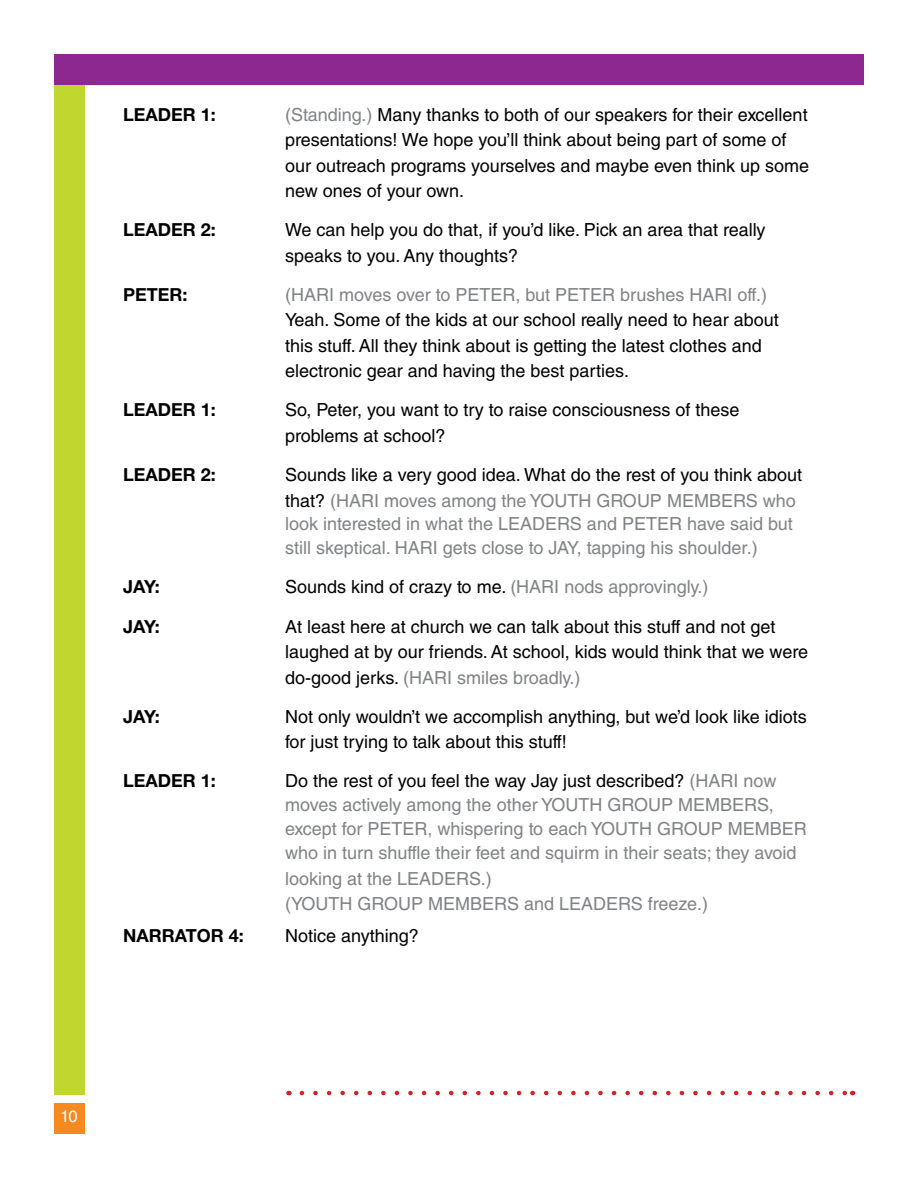
<style>
.page{position:relative;width:918px;height:1188px;background:#fff}
.page>*{position:absolute;margin:0;border:0;box-sizing:border-box;transform-origin:0 0}
.t1{font:18px/25.5px "Helvetica LT Std";color:#000}
.t2{font:18px/24.6px "Helvetica LT Std";color:#808285}
.t3{font:700 18px "Helvetica Neue LT Std";color:#000}
.t4{font:16.5px "Helvetica LT Std";color:#fff}
.s1{color:#808285}
.s2{color:#000}
</style>
<div class="page">
<div style="left:54px;top:1104px;width:30px;height:30px;background:#f6891f"></div>
<svg style="left:302px;top:1091px;width:543px;height:4px"></svg>
<div style="left:54px;top:84px;width:30px;height:1011px;background:#c1d72f"></div>
<div style="left:54px;top:54px;width:810px;height:30px;background:#8d2890"></div>
<p class="t3" style="left:123px;top:103px;width:94px">LEADER 1:</p>
<p class="t1" style="left:285px;top:102px;width:526px"><span class="s1">(Standing.)</span> Many thanks to both of our speakers for their excellent presentations! We hope you’ll think about being part of some of our outreach programs yourselves and maybe even think up some new ones of your own.</p>
<p class="t3" style="left:123px;top:219px;width:94px">LEADER 2:</p>
<p class="t1" style="left:285px;top:217px;width:482px">We can help you do that, if you’d like. Pick an area that really speaks to you. Any thoughts?</p>
<p class="t3" style="left:123px;top:283px;width:66px">PETER:</p>
<p class="t2" style="left:285px;top:282px;width:484px">(HARI moves over to PETER, but PETER brushes HARI off.)</p>
<p class="t1" style="left:285px;top:307px;width:495px">Yeah. Some of the kids at our school really need to hear about this stuff. All they think about is getting the latest clothes and electronic gear and having the best parties.</p>
<p class="t3" style="left:123px;top:399px;width:94px">LEADER 1:</p>
<p class="t1" style="left:285px;top:397px;width:456px">So, Peter, you want to try to raise consciousness of these problems at school?</p>
<p class="t3" style="left:123px;top:463px;width:94px">LEADER 2:</p>
<p class="t2" style="left:285px;top:462px;width:519px"><span class="s2">Sounds like a very good idea. What do the rest of you think about that?</span> (HARI moves among the YOUTH GROUP MEMBERS who look interested in what the LEADERS and PETER have said but still skeptical. HARI gets close to JAY, tapping his shoulder.)</p>
<p class="t3" style="left:123px;top:576px;width:38px">JAY:</p>
<p class="t1" style="left:285px;top:574px;width:425px">Sounds kind of crazy to me. <span class="s1">(HARI nods approvingly.)</span></p>
<p class="t3" style="left:123px;top:615px;width:38px">JAY:</p>
<p class="t1" style="left:285px;top:613px;width:525px">At least here at church we can talk about this stuff and not get laughed at by our friends. At school, kids would think that we were do-good jerks. <span class="s1">(HARI smiles broadly.)</span></p>
<p class="t3" style="left:123px;top:705px;width:38px">JAY:</p>
<p class="t1" style="left:285px;top:703px;width:523px">Not only wouldn’t we accomplish anything, but we’d look like idiots for just trying to talk about this stuff!</p>
<p class="t3" style="left:123px;top:769px;width:94px">LEADER 1:</p>
<p class="t2" style="left:285px;top:768px;width:523px"><span class="s2">Do the rest of you feel the way Jay just described?</span> (HARI now moves actively among the other YOUTH GROUP MEMBERS, except for PETER, whispering to each YOUTH GROUP MEMBER who in turn shuffle their feet and squirm in their seats; they avoid looking at the LEADERS.)<br>(YOUTH GROUP MEMBERS and LEADERS freeze.)</p>
<p class="t3" style="left:123px;top:925px;width:122px">NARRATOR 4:</p>
<p class="t1" style="left:285px;top:923px;width:135px">Notice anything?</p>
<p class="t4" style="left:60px;top:1107px;width:19px">10</p>
</div>
